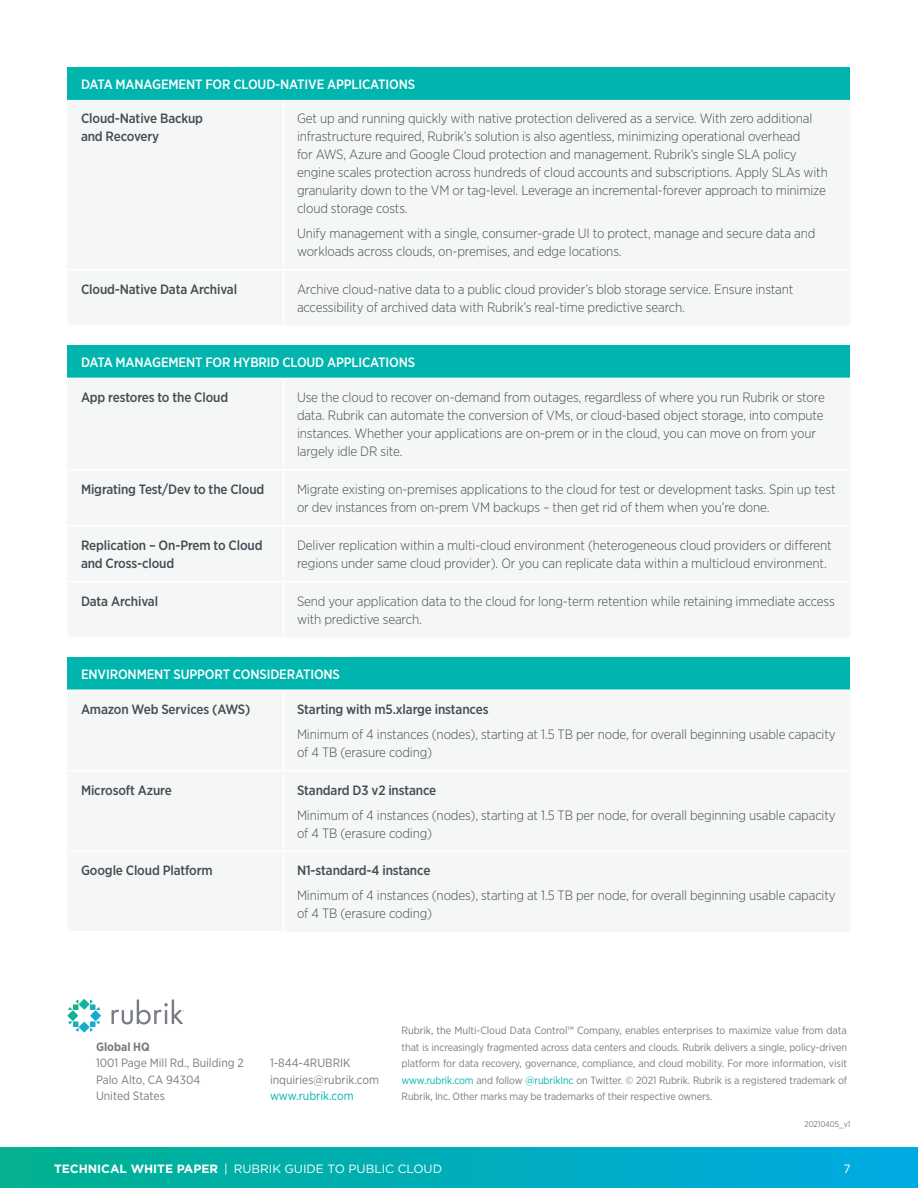
<style>
.page{position:relative;width:918px;height:1188px;background:#fff}
.page>*{position:absolute;margin:0;border:0;box-sizing:border-box;transform-origin:0 0}
.TechMkt_table_cell{font:300 13.5px/18px "Gotham Narrow";letter-spacing:-.01em;color:#464b54}
.TechMkt_table_descri{font:500 13.5px/18px "Gotham Narrow";letter-spacing:-.01em;color:#464b54}
.TechMkt_table_header{font:500 13.5px "Gotham Narrow";letter-spacing:-.01em;color:#fff}
.TechMkt_table_cell-2{font:500 13.5px "Gotham Narrow";letter-spacing:-.01em;color:#464b54}
.t1{font:12px/16.5px "Gotham Narrow";color:#787d83}
.t2{font:12px "Gotham";color:#fff}
.t3{font:12px "Gotham Narrow";color:#00b5ae}
.t4{font:700 12px "Gotham Narrow";color:#787d83}
.t5{font:10.5px/16.5px "Gotham Narrow";letter-spacing:-.01em;color:#787d83;text-align:justify}
.t6{font:8.25px "Gotham Narrow";letter-spacing:-.01em;color:#787d83}
.s1{color:#00b5ae}
.s2{font-weight:700}
</style>
<div class="page">
<div style="left:0;top:1148px;width:918px;height:40px;background:linear-gradient(to right,#01b190,#00aae4)"></div>
<div style="left:68px;top:68px;width:782px;height:32px;background:#00b5ae"></div>
<div style="left:68px;top:346px;width:782px;height:32px;background:#00b5ae"></div>
<div style="left:68px;top:658px;width:782px;height:32px;background:#00b5ae"></div>
<svg style="left:68px;top:999px;width:33px;height:33px"></svg>
<svg style="left:112px;top:999px;width:72px;height:26px"></svg>
<p class="TechMkt_table_header" style="left:81px;top:76px;width:336px">DATA MANAGEMENT FOR CLOUD-NATIVE APPLICATIONS</p>
<p class="TechMkt_table_descri" style="left:81px;top:110px;width:124px">Cloud-Native Backup and Recovery</p>
<p class="TechMkt_table_cell" style="left:297px;top:109px;width:532px">Get up and running quickly with native protection delivered as a service. With zero additional infrastructure required, Rubrik’s solution is also agentless, minimizing operational overhead<br>for AWS, Azure and Google Cloud protection and management. Rubrik’s single SLA policy engine scales protection across hundreds of cloud accounts and subscriptions. Apply SLAs with granularity down to the VM or tag-level. Leverage an incremental-forever approach to minimize cloud storage costs.</p>
<p class="TechMkt_table_cell" style="left:297px;top:224px;width:520px">Unify management with a single, consumer-grade UI to protect, manage and secure data and workloads across clouds, on-premises, and edge locations.</p>
<p class="TechMkt_table_descri" style="left:81px;top:280px;width:158px">Cloud-Native Data Archival</p>
<p class="TechMkt_table_cell" style="left:297px;top:280px;width:498px">Archive cloud-native data to a public cloud provider’s blob storage service. Ensure instant accessibility of archived data with Rubrik’s real-time predictive search.</p>
<p class="TechMkt_table_header" style="left:81px;top:354px;width:336px">DATA MANAGEMENT FOR HYBRID CLOUD APPLICATIONS</p>
<p class="TechMkt_table_descri" style="left:81px;top:389px;width:149px">App restores to the Cloud</p>
<p class="TechMkt_table_cell" style="left:297px;top:388px;width:529px">Use the cloud to recover on-demand from outages, regardless of where you run Rubrik or store data. Rubrik can automate the conversion of VMs, or cloud-based object storage, into compute instances. Whether your applications are on-prem or in the cloud, you can move on from your largely idle DR site.</p>
<p class="TechMkt_table_descri" style="left:81px;top:480px;width:185px">Migrating Test/Dev to the Cloud</p>
<p class="TechMkt_table_cell" style="left:297px;top:480px;width:540px">Migrate existing on-premises applications to the cloud for test or development tasks. Spin up test or dev instances from on-prem VM backups – then get rid of them when you’re done.</p>
<p class="TechMkt_table_descri" style="left:81px;top:536px;width:183px">Replication – On-Prem to Cloud and Cross-cloud</p>
<p class="TechMkt_table_cell" style="left:297px;top:536px;width:536px">Deliver replication within a multi-cloud environment (heterogeneous cloud providers or different regions under same cloud provider). Or you can replicate data within a multicloud environment.</p>
<p class="TechMkt_table_descri" style="left:81px;top:592px;width:79px">Data Archival</p>
<p class="TechMkt_table_cell" style="left:297px;top:592px;width:539px">Send your application data to the cloud for long-term retention while retaining immediate access with predictive search.</p>
<p class="TechMkt_table_header" style="left:81px;top:666px;width:261px">ENVIRONMENT SUPPORT CONSIDERATIONS</p>
<p class="TechMkt_table_descri" style="left:81px;top:700px;width:171px">Amazon Web Services (AWS)</p>
<p class="TechMkt_table_cell-2" style="left:297px;top:701px;width:193px">Starting with m5.xlarge instances</p>
<p class="TechMkt_table_cell" style="left:297px;top:725px;width:540px">Minimum of 4 instances (nodes), starting at 1.5 TB per node, for overall beginning usable capacity of 4 TB (erasure coding)</p>
<p class="TechMkt_table_descri" style="left:81px;top:781px;width:92px">Microsoft Azure</p>
<p class="TechMkt_table_cell-2" style="left:297px;top:782px;width:141px">Standard D3 v2 instance</p>
<p class="TechMkt_table_cell" style="left:297px;top:806px;width:540px">Minimum of 4 instances (nodes), starting at 1.5 TB per node, for overall beginning usable capacity of 4 TB (erasure coding)</p>
<p class="TechMkt_table_descri" style="left:81px;top:861px;width:133px">Google Cloud Platform</p>
<p class="TechMkt_table_cell-2" style="left:297px;top:862px;width:135px">N1-standard-4 instance</p>
<p class="TechMkt_table_cell" style="left:297px;top:886px;width:540px">Minimum of 4 instances (nodes), starting at 1.5 TB per node, for overall beginning usable capacity of 4 TB (erasure coding)</p>
<p class="t4" style="left:96px;top:1039px;width:55px">Global HQ</p>
<p class="t1" style="left:96px;top:1055px;width:149px">1001 Page Mill Rd., Building 2<br>Palo Alto, CA 94304<br>United States</p>
<p class="t1" style="left:270px;top:1055px;width:111px">1-844-4RUBRIK inquiries@rubrik.com</p>
<p class="t3" style="left:270px;top:1089px;width:85px">www.rubrik.com</p>
<p class="t5" style="left:402px;top:1022px;width:447px">Rubrik, the Multi-Cloud Data Control™ Company, enables enterprises to maximize value from data that is increasingly fragmented across data centers and clouds. Rubrik delivers a single, policy-driven platform for data recovery, governance, compliance, and cloud mobility. For more information, visit <span class="s1">www.rubrik.com</span> and follow <span class="s1">@rubrikInc</span> on Twitter. © 2021 Rubrik. Rubrik is a registered trademark of Rubrik, Inc. Other marks may be trademarks of their respective owners.</p>
<p class="t6" style="left:804px;top:1119px;width:48px">20210405_v1</p>
<p class="t2" style="left:54px;top:1161px;width:390px"><span class="s2">TECHNICAL WHITE PAPER</span> | RUBRIK GUIDE TO PUBLIC CLOUD</p>
<p class="t2" style="left:843px;top:1161px;width:9px">7</p>
</div>
